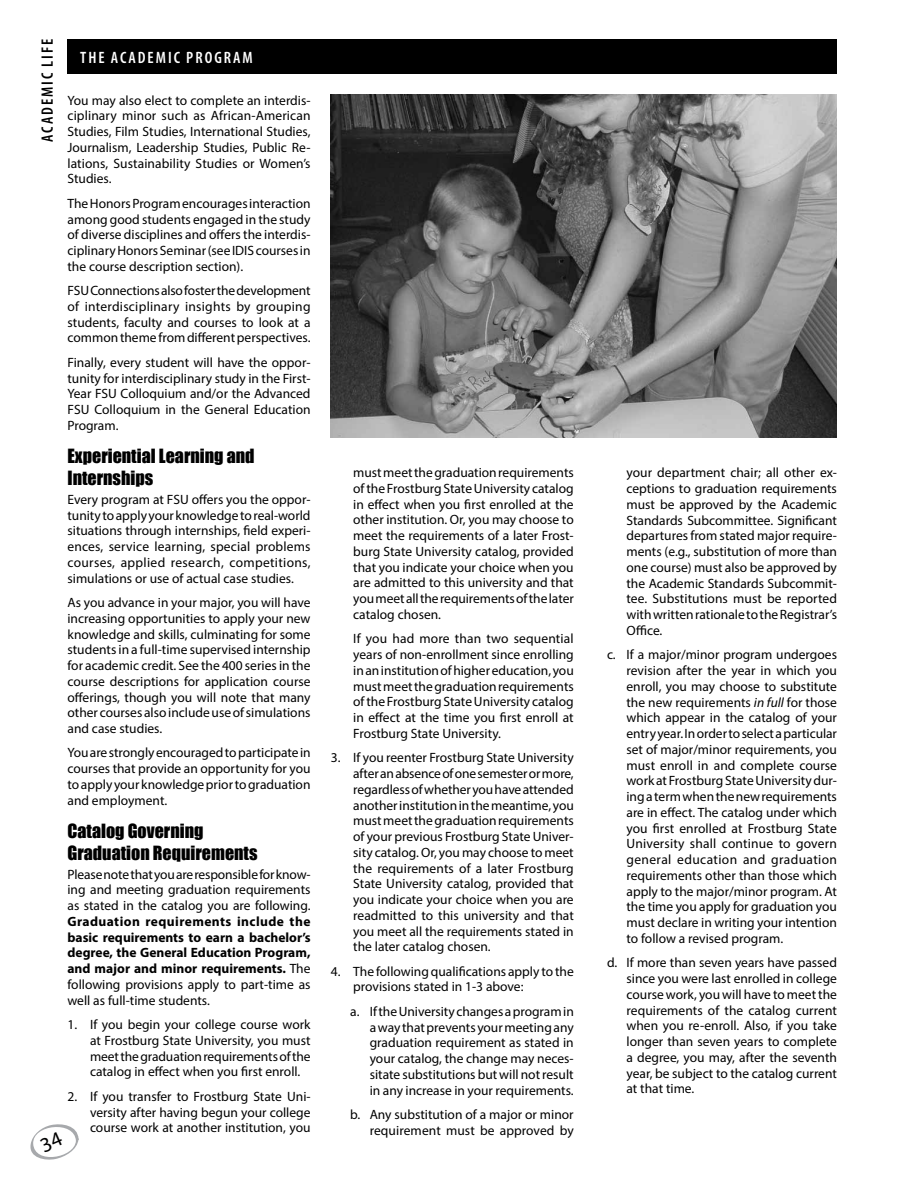
<style>
.page{position:relative;width:918px;height:1188px;background:#fff}
.page>*{position:absolute;margin:0;border:0;box-sizing:border-box;transform-origin:0 0}
.t1{font:18px/21.6px "Impact";color:#000}
.t2{font:600 condensed 16.5px "Myriad Pro";letter-spacing:.12em;color:#fff}
.t3{font:600 condensed 16.5px "Myriad Pro";letter-spacing:.12em;color:#000}
.t4{font:13.5px/15.8px "Myriad Pro";color:#000;text-align:justify}
.t5{font:700 13.5px/15.8px "Myriad Pro";color:#000;text-align:justify}
.s1{font-weight:400}
.s2{font-style:italic}
</style>
<div class="page">
<div style="left:68px;top:39px;width:769px;height:35px;background:#000"></div>
<img style="left:330px;top:94px;width:507px;height:344px">
<svg style="left:30px;top:1124px;width:49px;height:36px"></svg>
<p class="t3" style="left:37px;top:142px;width:105px;rotate:-90deg">ACADEMIC LIFE</p>
<p class="t2" style="left:80px;top:47px;width:67px">THE ACADEMIC</p>
<p class="t2" style="left:186px;top:47px;width:19px">PROGR</p>
<p class="t2" style="left:233px;top:47px;width:20px">AM</p>
<p class="t4" style="left:68px;top:92px;width:245px">You may also elect to complete an interdis&shy;ciplinary minor such as African-American Studies, Film Studies, International Studies, Journalism, Leadership Studies, Public Re&shy;lations, Sustainability Studies or Women’s Studies.</p>
<p class="t4" style="left:68px;top:195px;width:245px">The Honors Program encourages interaction among good students engaged in the study of diverse disciplines and offers the interdis&shy;ciplinary Honors Seminar (see IDIS courses in the course description section).</p>
<p class="t4" style="left:68px;top:283px;width:245px">FSU Connections also foster the development of interdisciplinary insights by grouping students, faculty and courses to look at a common theme from different perspectives.</p>
<p class="t4" style="left:68px;top:354px;width:245px">Finally, every student will have the oppor&shy;tunity for interdisciplinary study in the First-Year FSU Colloquium and/or the Advanced FSU Colloquium in the General Education Program.</p>
<h1 class="t1" style="left:68px;top:445px;width:189px">Experiential Learning and<br>Internships</h1>
<p class="t4" style="left:68px;top:491px;width:245px">Every program at FSU offers you the oppor&shy;tunity to apply your knowledge to real-world situations through internships, field experi&shy;ences, service learning, special problems courses, applied research, competitions, simulations or use of actual case studies.</p>
<p class="t4" style="left:68px;top:594px;width:245px">As you advance in your major, you will have increasing opportunities to apply your new knowledge and skills, culminating for some students in a full-time supervised internship for academic credit. See the 400 series in the course descriptions for application course offerings, though you will note that many other courses also include use of simulations and case studies.</p>
<p class="t4" style="left:68px;top:745px;width:245px">You are strongly encouraged to participate in courses that provide an opportunity for you to apply your knowledge prior to graduation and employment.</p>
<h1 class="t1" style="left:68px;top:820px;width:192px">Catalog Governing<br>Graduation Requirements</h1>
<p class="t4" style="left:68px;top:866px;width:245px">Please note that you are responsible for know&shy;ing and meeting graduation requirements as stated in the catalog you are following.</p>
<p class="t5" style="left:68px;top:913px;width:245px">Graduation requirements include the basic requirements to earn a bachelor’s degree, the General Education Program, and major and minor requirements. <span class="s1">The following provisions apply to part-time as well as full-time students.</span></p>
<p class="t4" style="left:90px;top:1017px;width:222px;text-indent:-23px">1. If you begin your college course work at Frostburg State University, you must meet the graduation requirements of the catalog in effect when you first enroll.</p>
<p class="t4" style="left:90px;top:1088px;width:222px;text-indent:-23px">2. If you transfer to Frostburg State Uni&shy;versity after having begun your college course work at another institution, you</p>
<p class="t4" style="left:353px;top:465px;width:222px">must meet the graduation requirements of the Frostburg State University catalog in effect when you first enrolled at the other institution. Or, you may choose to meet the requirements of a later Frost&shy;burg State University catalog, provided that you indicate your choice when you are admitted to this university and that you meet all the requirements of the later catalog chosen.</p>
<p class="t4" style="left:353px;top:631px;width:222px">If you had more than two sequential years of non-enrollment since enrolling in an institution of higher education, you must meet the graduation requirements of the Frostburg State University catalog in effect at the time you first enroll at Frostburg State University.</p>
<p class="t4" style="left:353px;top:750px;width:222px;text-indent:-23px">3. If you reenter Frostburg State University after an absence of one semester or more, regardless of whether you have attended another institution in the meantime, you must meet the graduation requirements of your previous Frostburg State Univer&shy;sity catalog. Or, you may choose to meet the requirements of a later Frostburg State University catalog, provided that you indicate your choice when you are readmitted to this university and that you meet all the requirements stated in the later catalog chosen.</p>
<p class="t4" style="left:353px;top:963px;width:222px;text-indent:-23px">4. The following qualifications apply to the provisions stated in 1-3 above:</p>
<p class="t4" style="left:370px;top:1003px;width:206px;text-indent:-19px">a. If the University changes a program in a way that prevents your meeting any graduation requirement as stated in your catalog, the change may neces&shy;sitate substitutions but will not result in any increase in your requirements.</p>
<p class="t4" style="left:350px;top:1106px;width:225px;text-align:right">b. Any substitution of a major or minor requirement must be approved by</p>
<p class="t4" style="left:627px;top:465px;width:212px">your department chair; all other ex&shy;ceptions to graduation requirements must be approved by the Academic Standards Subcommittee. Significant departures from stated major require&shy;ments (e.g., substitution of more than one course) must also be approved by the Academic Standards Subcommit&shy;tee. Substitutions must be reported with written rationale to the Registrar’s Office.</p>
<p class="t4" style="left:627px;top:647px;width:212px;text-indent:-19px">c. If a major/minor program undergoes revision after the year in which you enroll, you may choose to substitute the new requirements <span class="s2">in full</span> for those which appear in the catalog of your entry year. In order to select a particular set of major/minor requirements, you must enroll in and complete course work at Frostburg State University dur&shy;ing a term when the new requirements are in effect. The catalog under which you first enrolled at Frostburg State University shall continue to govern general education and graduation requirements other than those which apply to the major/minor program. At the time you apply for graduation you must declare in writing your intention to follow a revised program.</p>
<p class="t4" style="left:627px;top:955px;width:212px;text-indent:-19px">d. If more than seven years have passed since you were last enrolled in college course work, you will have to meet the requirements of the catalog current when you re-enroll. Also, if you take longer than seven years to complete a degree, you may, after the seventh year, be subject to the catalog current at that time.</p>
</div>
